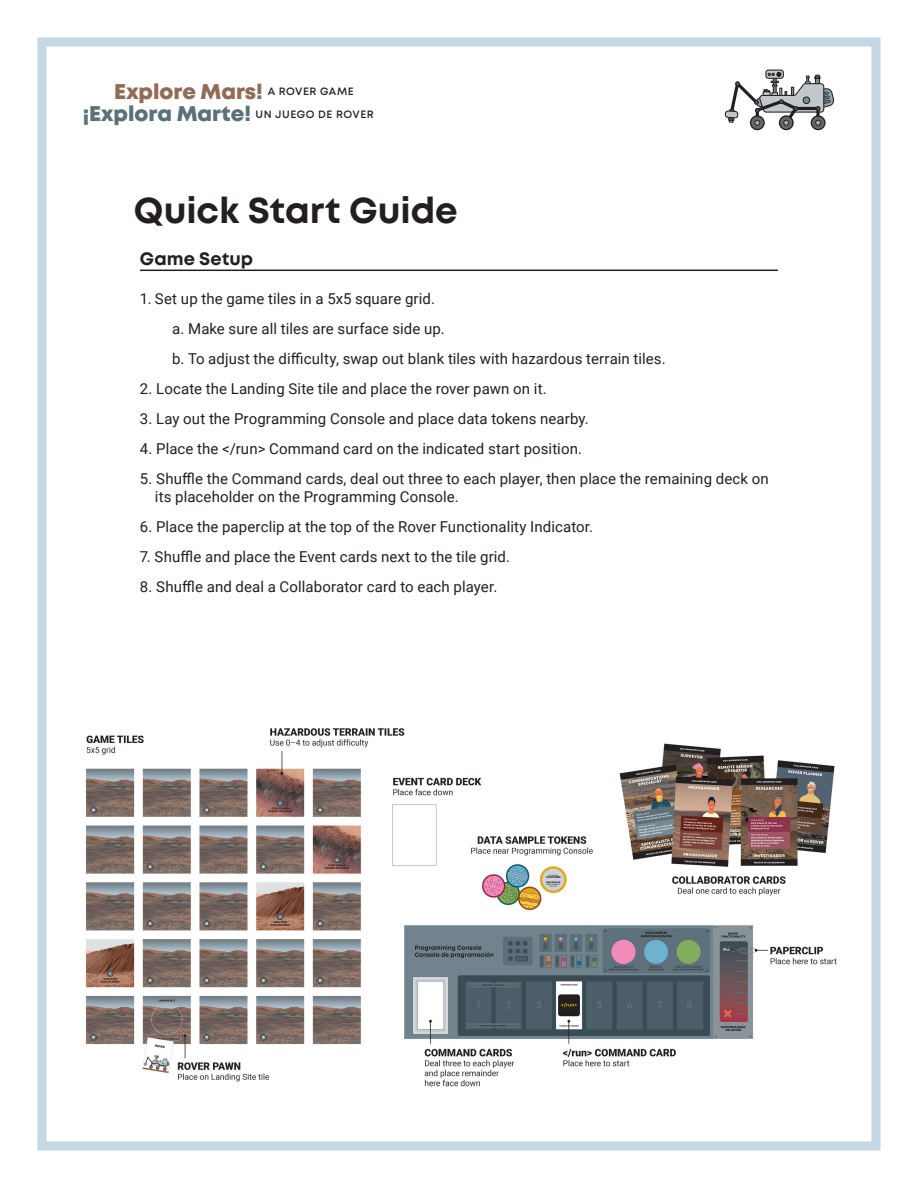
<style>
.page{position:relative;width:918px;height:1188px;background:#fff}
.page>*{position:absolute;margin:0;border:0;box-sizing:border-box;transform-origin:0 0}
.t1{font:700 36px "Mont";letter-spacing:-.005em;color:#231f20}
.t2{font:800 21.3px/22.4px "Mont";color:#5c707a}
.section{font:700 18px "Mont";color:#231f20}
.body{font:15px/18px "Roboto";letter-spacing:.005em;color:#231f20}
.t3{font:600 10.65px/22.4px "Mont";letter-spacing:.05em;color:#231f20}
.s1{color:#916b55}
</style>
<div class="page">
<hr style="left:140px;top:270px;width:638px;height:1px;background:#231f20">
<div style="left:765px;top:70px;width:19px;height:9px;border:1px solid #231f20;border-radius:3px"></div>
<div style="left:750px;top:115px;width:15px;height:15px;border:1px solid #231f20;border-radius:50%"></div>
<div style="left:779px;top:115px;width:15px;height:15px;border:1px solid #231f20;border-radius:50%"></div>
<div style="left:811px;top:115px;width:15px;height:15px;border:1px solid #231f20;border-radius:50%"></div>
<svg style="left:725px;top:72px;width:109px;height:55px"></svg>
<div style="left:38px;top:38px;width:842px;height:1112px;border:9px solid #c5d6e4"></div>
<img style="left:85px;top:728px;width:752px;height:359px">
<p class="t2" style="left:83px;top:80px;width:182px;text-indent:31px"><span class="s1">Explore Mars! </span>¡Explora Marte!</p>
<p class="t3" style="left:256px;top:80px;width:120px;text-indent:12px">A ROVER GAME<br>UN JUEGO DE ROVER</p>
<p class="t1" style="left:134px;top:187px;width:325px">Quick Start Guide</p>
<p class="section" style="left:140px;top:247px;width:115px">Game Setup</p>
<p class="body" style="left:140px;top:289px;width:296px">1. Set up the game tiles in a 5x5 square grid.</p>
<p class="body" style="left:172px;top:319px;width:274px">a. Make sure all tiles are surface side up.</p>
<p class="body" style="left:172px;top:349px;width:495px">b. To adjust the difficulty, swap out blank tiles with hazardous terrain tiles.</p>
<p class="body" style="left:140px;top:379px;width:408px">2. Locate the Landing Site tile and place the rover pawn on it.</p>
<p class="body" style="left:140px;top:409px;width:450px">3. Lay out the Programming Console and place data tokens nearby.</p>
<p class="body" style="left:140px;top:439px;width:444px">4. Place the &lt;/run&gt; Command card on the indicated start position.</p>
<p class="body" style="left:155px;top:469px;width:615px;text-indent:-15px">5. Shuffle the Command cards, deal out three to each player, then place the remaining deck on its placeholder on the Programming Console.</p>
<p class="body" style="left:140px;top:517px;width:455px">6. Place the paperclip at the top of the Rover Functionality Indicator.</p>
<p class="body" style="left:140px;top:547px;width:372px">7. Shuffle and place the Event cards next to the tile grid.</p>
<p class="body" style="left:140px;top:577px;width:359px">8. Shuffle and deal a Collaborator card to each player.</p>
</div>
